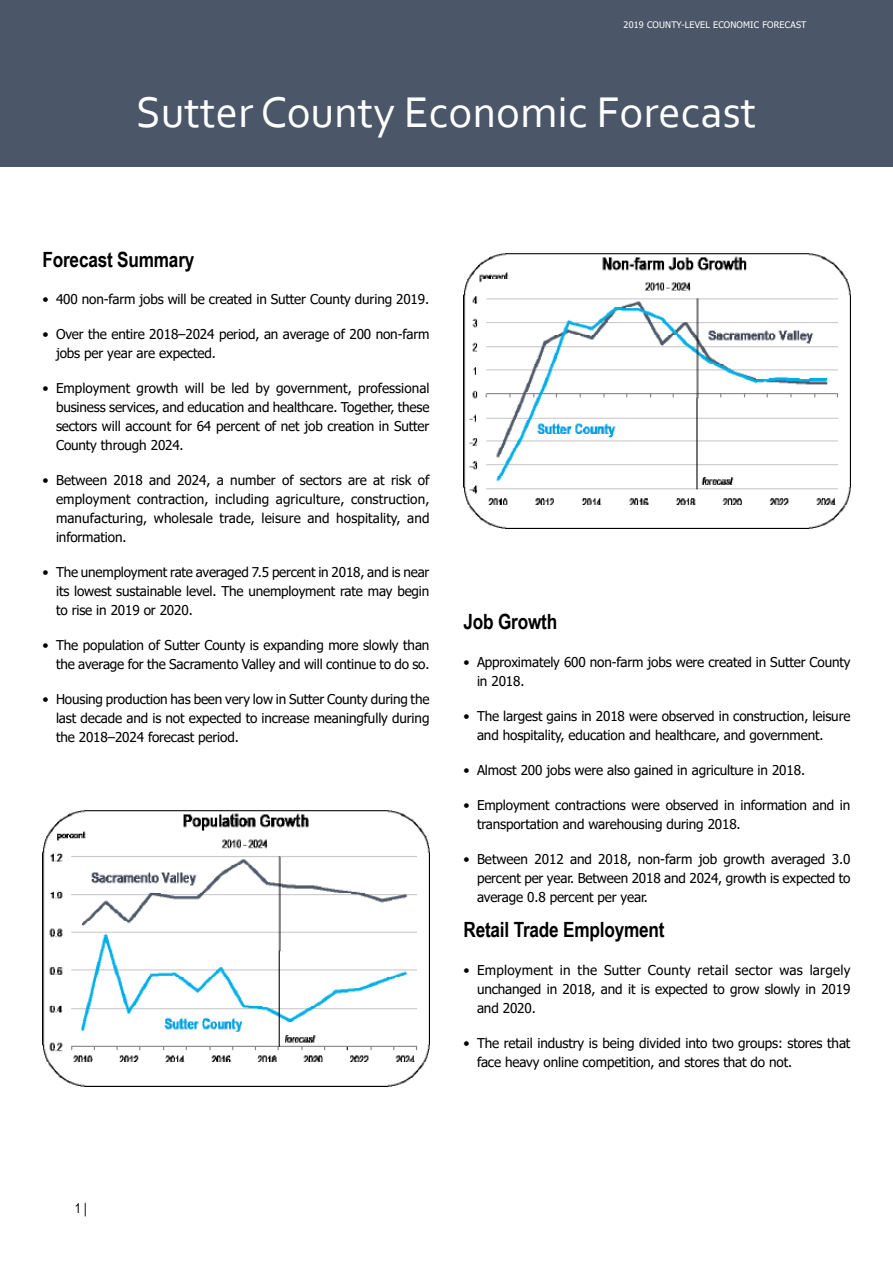
<style>
.page{position:relative;width:893px;height:1263px;background:#fff}
.page>*{position:absolute;margin:0;border:0;box-sizing:border-box;transform-origin:0 0}
.t1{font:45px "Corbel";color:#fff}
.Profile_Subhead_1{font:700 21px "Arial Narrow";letter-spacing:-.01em;color:#000}
.t2{font:13.5px/18.9px "Tahoma";letter-spacing:-.01em;color:#000;text-align:justify}
.t3{font:13.5px "Arial Narrow";color:#000}
.t4{font:9px "Tahoma";letter-spacing:.02em;color:#fff}
.s1{font-family:"Myriad Pro"}
</style>
<div class="page">
<div style="left:0;top:0;width:893px;height:167px;background:#4b5768"></div>
<img style="left:43px;top:810px;width:387px;height:276px">
<img style="left:463px;top:253px;width:387px;height:276px">
<p class="t4" style="left:624px;top:19px;width:184px">2019 COUNTY-LEVEL ECONOMIC FORECAST</p>
<h1 class="t1" style="left:136px;top:84px;width:622px">Sutter County Economic Forecast</h1>
<p class="Profile_Subhead_1" style="left:43px;top:243px;width:153px">Forecast Summary</p>
<p class="t2" style="left:43px;top:291px;width:388px">• 400 non-farm jobs will be created in Sutter County during 2019.</p>
<p class="t2" style="left:56px;top:326px;width:375px;text-indent:-14px">• Over the entire 2018–2024 period, an average of 200 non-farm jobs per year are expected.</p>
<p class="t2" style="left:56px;top:380px;width:375px;text-indent:-14px">• Employment growth will be led by government, professional business services, and education and healthcare. Together, these sectors will account for 64 percent of net job creation in Sutter County through 2024.</p>
<p class="t2" style="left:56px;top:472px;width:375px;text-indent:-14px">• Between 2018 and 2024, a number of sectors are at risk of employment contraction, including agriculture, construction, manufacturing, wholesale trade, leisure and hospitality, and information.</p>
<p class="t2" style="left:56px;top:563px;width:375px;text-indent:-14px">• The unemployment rate averaged 7.5 percent in 2018, and is near its lowest sustainable level. The unemployment rate may begin to rise in 2019 or 2020.</p>
<p class="t2" style="left:43px;top:636px;width:388px;text-align:right">• The population of Sutter County is expanding more slowly than the average for the Sacramento Valley and will continue to do so.</p>
<p class="t2" style="left:56px;top:690px;width:375px;text-indent:-14px">• Housing production has been very low in Sutter County during the last decade and is not expected to increase meaningfully during the 2018–2024 forecast period.</p>
<p class="Profile_Subhead_1" style="left:463px;top:606px;width:95px">Job Growth</p>
<p class="t2" style="left:477px;top:654px;width:375px;text-indent:-14px">• Approximately 600 non-farm jobs were created in Sutter County in 2018.</p>
<p class="t2" style="left:477px;top:708px;width:375px;text-indent:-14px">• The largest gains in 2018 were observed in construction, leisure and hospitality, education and healthcare, and government.</p>
<p class="t2" style="left:463px;top:762px;width:343px">• Almost 200 jobs were also gained in agriculture in 2018.</p>
<p class="t2" style="left:477px;top:797px;width:375px;text-indent:-14px">• Employment contractions were observed in information and in transportation and warehousing during 2018.</p>
<p class="t2" style="left:477px;top:851px;width:375px;text-indent:-14px">• Between 2012 and 2018, non-farm job growth averaged 3.0 percent per year. Between 2018 and 2024, growth is expected to average 0.8 percent per year.</p>
<p class="Profile_Subhead_1" style="left:463px;top:914px;width:203px">Retail Trade Employment</p>
<p class="t2" style="left:477px;top:961px;width:375px;text-indent:-14px">• Employment in the Sutter County retail sector was largely unchanged in 2018, and it is expected to grow slowly in 2019 and 2020.</p>
<p class="t2" style="left:477px;top:1034px;width:375px;text-indent:-14px">• The retail industry is being divided into two groups: stores that face heavy online competition, and stores that do not.</p>
<p class="t3" style="left:75px;top:1198px;width:14px">1 <span class="s1">|</span></p>
</div>
